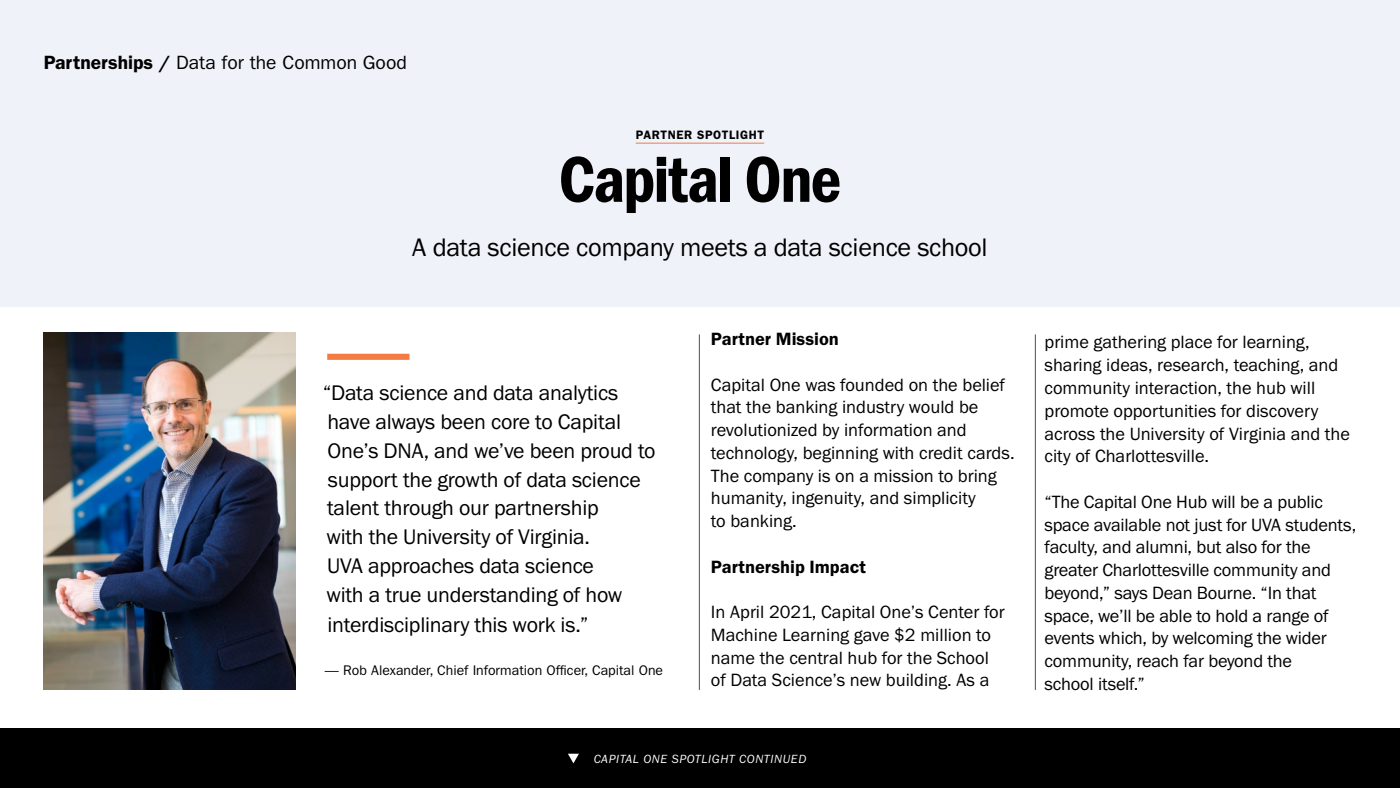
<style>
.page{position:relative;width:1400px;height:788px;background:#fff}
.page>*{position:absolute;margin:0;border:0;box-sizing:border-box;transform-origin:0 0}
.t1{font:67.11px "Franklin Gothic URW Con Dem";letter-spacing:-.025em;color:#000}
.t2{font:26.25px "Franklin Gothic URW Boo";letter-spacing:-.01em;color:#000}
.t3{font:21.88px/29px "Franklin Gothic URW Boo";letter-spacing:-.01em;color:#000}
.t4{font:19.25px "Franklin Gothic";color:#000}
.t5{font:18.38px/22.8px "Franklin Gothic URW Boo";letter-spacing:-.005em;color:#000}
.t6{font:18.38px "Franklin Gothic URW Dem";color:#000}
.t7{font:14px "Franklin Gothic";color:#000}
.t8{font:12.25px "Franklin Gothic URW Boo Ita";letter-spacing:.05em;color:#fff}
.t9{font:600 12.25px "Franklin Gothic";letter-spacing:.05em;color:#000}
.s1{font-weight:600}
</style>
<div class="page">
<div style="left:0;top:0;width:1400px;height:306px;background:#eff2f8"></div>
<hr style="left:636px;top:143px;width:128px;height:1px;background:#f47b42">
<img style="left:43px;top:332px;width:253px;height:358px">
<hr style="left:1035px;top:334px;width:1px;height:356px;background:#4d4d4d">
<hr style="left:699px;top:334px;width:1px;height:356px;background:#4d4d4d">
<div style="left:327px;top:354px;width:83px;height:6px;background:#f47b42"></div>
<div style="left:0;top:728px;width:1400px;height:60px;background:#000"></div>
<svg style="left:568px;top:753px;width:11px;height:10px"></svg>
<p class="t4" style="left:44px;top:52px;width:365px"><span class="s1">Partnerships /</span> Data for the Common Good</p>
<p class="t9" style="left:636px;top:127px;width:130px">PARTNER SPOTLIGHT</p>
<h1 class="t1" style="left:558px;top:134px;width:284px">Capital One</h1>
<h2 class="t2" style="left:412px;top:231px;width:577px">A data science company meets a data science school</h2>
<p class="t3" style="left:323px;top:377px;width:334px">“Data science and data analytics have always been core to Capital<br>One’s DNA, and we’ve been proud to support the growth of data science talent through our partnership<br>with the University of Virginia.<br>UVA approaches data science<br>with a true understanding of how interdisciplinary this work is.”</p>
<p class="t7" style="left:325px;top:662px;width:340px">— Rob Alexander, Chief Information Officer, Capital One</p>
<p class="t6" style="left:711px;top:327px;width:130px">Partner Mission</p>
<p class="t5" style="left:711px;top:372px;width:305px">Capital One was founded on the belief that the banking industry would be revolutionized by information and technology, beginning with credit cards.<br>The company is on a mission to bring humanity, ingenuity, and simplicity<br>to banking.</p>
<p class="t6" style="left:711px;top:555px;width:157px">Partnership Impact</p>
<p class="t5" style="left:711px;top:600px;width:295px">In April 2021, Capital One’s Center for Machine Learning gave $2 million to name the central hub for the School of Data Science’s new building. As a</p>
<p class="t8" style="left:594px;top:751px;width:214px">CAPITAL ONE SPOTLIGHT CONTINUED</p>
<p class="t5" style="left:1045px;top:330px;width:307px">prime gathering place for learning, sharing ideas, research, teaching, and community interaction, the hub will promote opportunities for discovery across the University of Virginia and the city of Charlottesville.</p>
<p class="t5" style="left:1045px;top:490px;width:313px">“The Capital One Hub will be a public space available not just for UVA students, faculty, and alumni, but also for the greater Charlottesville community and beyond,” says Dean Bourne. “In that space, we’ll be able to hold a range of events which, by welcoming the wider community, reach far beyond the<br>school itself.”</p>
</div>
